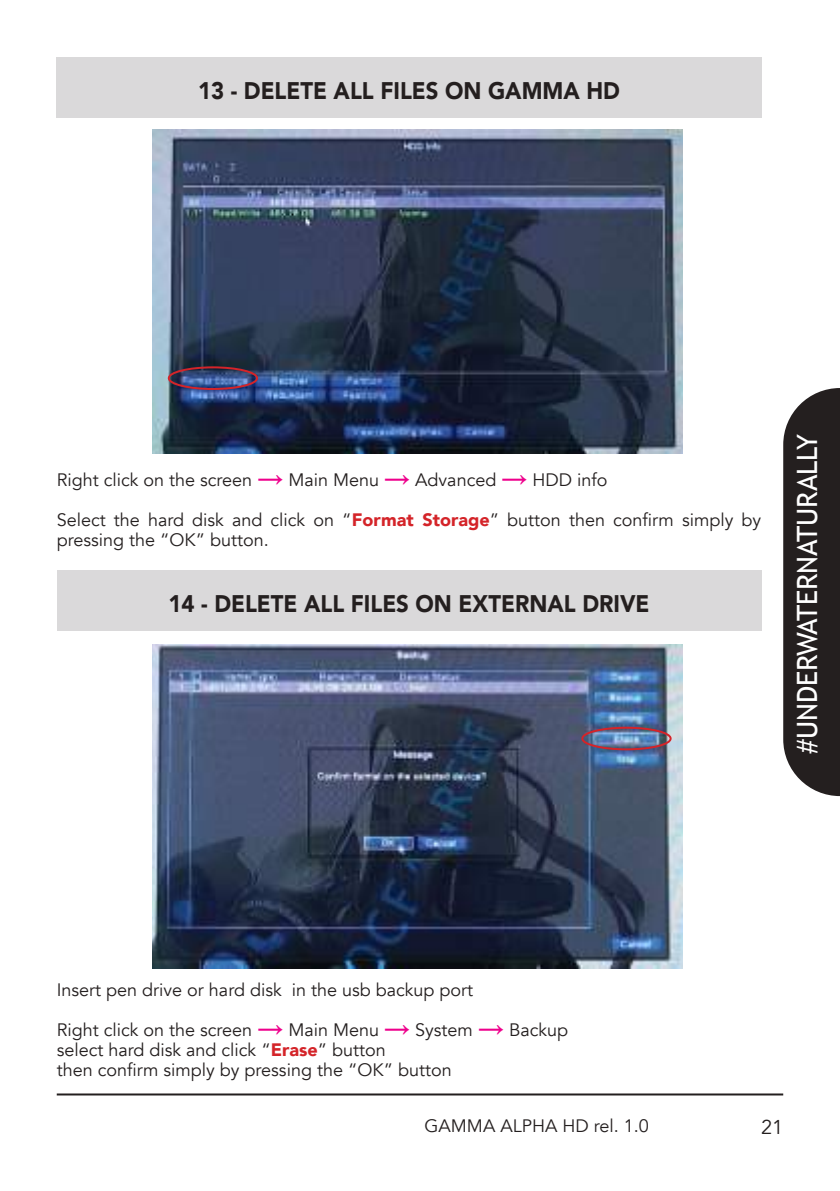
<style>
.page{position:relative;width:840px;height:1191px;background:#fff}
.page>*{position:absolute;margin:0;border:0;box-sizing:border-box;transform-origin:0 0}
.t1{font:28px "Trebuchet MS";color:#fff}
.t2{font:900 24px "Avenir";color:#241f1f;scale:.92 1}
.t3{font:20px "Avenir";color:#241f1f}
.t4{font:18px/20px "Avenir";color:#241f1f}
.s1{font-family:"Impact";font-size:26px;color:#ee008c}
.s2{font-weight:900;color:#d42429}
</style>
<div class="page">
<svg style="left:783px;top:388px;width:56px;height:408px;background:#322d2d"></svg>
<hr style="left:57px;top:1093px;width:725px;height:2px;background:#241f1f">
<div style="left:57px;top:569px;width:703px;height:61px;background:#dad9da"></div>
<div style="left:57px;top:57px;width:703px;height:60px;background:#dad9da"></div>
<img style="left:152px;top:130px;width:530px;height:324px">
<img style="left:152px;top:644px;width:530px;height:324px">
<div style="left:168px;top:366px;width:90px;height:24px;border:2px solid #d42429;border-radius:50%"></div>
<div style="left:581px;top:726px;width:90px;height:24px;border:2px solid #d42429;border-radius:50%"></div>
<h2 class="t2" style="left:219px;top:70px;width:410px">DEL T ALL FILES ON GAMMA HD</h2>
<h2 class="t2" style="left:198px;top:70px;width:460px">13 - DELETE ALL FILES ON GAMMA HD</h2>
<p class="t4" style="left:57px;top:470px;width:552px">Right click on the screen <span class="s1">→</span> Main Menu <span class="s1">→</span> Advanced <span class="s1">→</span> HDD info</p>
<p class="t4" style="left:57px;top:510px;width:705px">Select the hard disk and click on “<span class="s2">Format Storage</span>” button then confirm simply by pressing the “OK” button.</p>
<h2 class="t2" style="left:168px;top:583px;width:524px">14 - DELETE ALL FILES ON EXTERNAL DRIVE</h2>
<h1 class="t1" style="left:790px;top:754px;width:321px;rotate:-90deg">#UNDERWATERNATURALLY</h1>
<p class="t4" style="left:57px;top:980px;width:418px">Insert pen drive or hard disk in the usb backup port</p>
<p class="t4" style="left:57px;top:1020px;width:512px">Right click on the screen <span class="s1">→</span> Main Menu <span class="s1">→</span> System <span class="s1">→</span> Backup select hard disk and click “<span class="s2">Erase</span>” button<br>then confirm simply by pressing the “OK” button</p>
<p class="t4" style="left:424px;top:1116px;width:226px">GAMMA ALPHA HD rel. 1.0</p>
<p class="t3" style="left:760px;top:1115px;width:23px">21</p>
</div>
